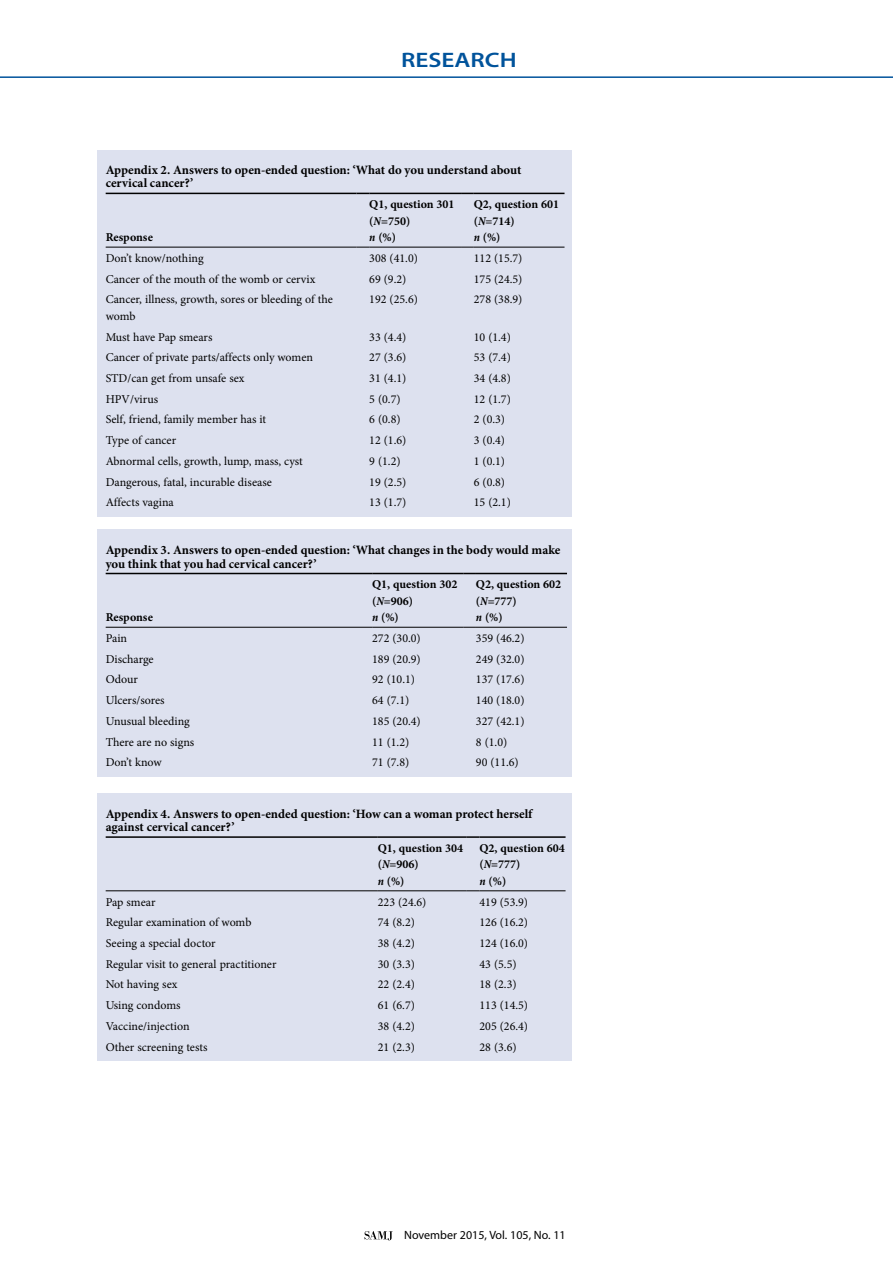
<style>
.page{position:relative;width:893px;height:1263px;background:#fff}
.page>*{position:absolute;margin:0;border:0;box-sizing:border-box;transform-origin:0 0}
.t1{font:600 21px "Myriad Pro";color:#00539b;scale:1.2 1}
.t2{font:700 12.75px/13.5px "Minion Pro";color:#000}
.t3{font:12px/16.5px "Minion Pro";color:#000}
.t4{font:700 12px/16.5px "Minion Pro";color:#000}
.t5{font:12px "Myriad Pro";color:#000}
.s1{font-style:italic;font-stretch:condensed}
</style>
<div class="page">
<hr style="left:0;top:76px;width:893px;height:2px;background:#00539b">
<svg style="left:365px;top:1231px;width:28px;height:9px"></svg>
<div style="left:97px;top:150px;width:475px;height:367px;background:#dde1ef"></div>
<hr style="left:106px;top:193px;width:251px;height:1px;background:#000">
<svg style="left:357px;top:193px;width:12px;height:1px"></svg>
<hr style="left:369px;top:193px;width:92px;height:1px;background:#000">
<svg style="left:461px;top:193px;width:13px;height:1px"></svg>
<hr style="left:474px;top:193px;width:90px;height:1px;background:#000">
<hr style="left:106px;top:247px;width:251px;height:1px;background:#000">
<svg style="left:357px;top:247px;width:12px;height:1px"></svg>
<hr style="left:369px;top:247px;width:92px;height:1px;background:#000">
<svg style="left:461px;top:247px;width:13px;height:1px"></svg>
<hr style="left:474px;top:247px;width:90px;height:1px;background:#000">
<div style="left:97px;top:530px;width:475px;height:247px;background:#dde1ef"></div>
<hr style="left:106px;top:573px;width:266px;height:1px;background:#000">
<hr style="left:372px;top:573px;width:91px;height:1px;background:#000">
<svg style="left:463px;top:573px;width:13px;height:1px"></svg>
<hr style="left:476px;top:573px;width:91px;height:1px;background:#000">
<hr style="left:106px;top:627px;width:266px;height:1px;background:#000">
<hr style="left:372px;top:627px;width:91px;height:1px;background:#000">
<svg style="left:463px;top:627px;width:13px;height:1px"></svg>
<hr style="left:476px;top:627px;width:91px;height:1px;background:#000">
<div style="left:97px;top:794px;width:475px;height:267px;background:#dde1ef"></div>
<hr style="left:106px;top:836px;width:272px;height:2px;background:#000">
<hr style="left:378px;top:836px;width:89px;height:2px;background:#000">
<svg style="left:467px;top:836px;width:12px;height:2px"></svg>
<hr style="left:479px;top:836px;width:87px;height:2px;background:#000">
<hr style="left:106px;top:890px;width:272px;height:1px;background:#000">
<hr style="left:378px;top:890px;width:89px;height:1px;background:#000">
<svg style="left:467px;top:890px;width:12px;height:1px"></svg>
<hr style="left:479px;top:890px;width:87px;height:1px;background:#000">
<h1 class="t1" style="left:401px;top:47px;width:98px">RESEARCH</h1>
<p class="t2" style="left:106px;top:163px;width:417px">Appendix 2. Answers to open-ended question: ‘What do you understand about cervical cancer?’</p>
<p class="t4" style="left:106px;top:229px;width:49px">Response</p>
<p class="t4" style="left:369px;top:196px;width:87px">Q1, question 301 (<span class="s1">N</span>=750)<br><span class="s1">n</span> (%)</p>
<p class="t4" style="left:474px;top:196px;width:87px">Q2, question 601 (<span class="s1">N</span>=714)<br><span class="s1">n</span> (%)</p>
<p class="t3" style="left:106px;top:250px;width:99px">Don’t know/nothing</p>
<p class="t3" style="left:369px;top:250px;width:50px">308 (41.0)</p>
<p class="t3" style="left:474px;top:250px;width:50px">112 (15.7)</p>
<p class="t3" style="left:106px;top:271px;width:211px">Cancer of the mouth of the womb or cervix</p>
<p class="t3" style="left:369px;top:271px;width:39px">69 (9.2)</p>
<p class="t3" style="left:474px;top:271px;width:50px">175 (24.5)</p>
<p class="t3" style="left:106px;top:291px;width:229px">Cancer, illness, growth, sores or bleeding of the womb</p>
<p class="t3" style="left:369px;top:291px;width:50px">192 (25.6)</p>
<p class="t3" style="left:474px;top:291px;width:50px">278 (38.9)</p>
<p class="t3" style="left:106px;top:328px;width:108px">Must have Pap smears</p>
<p class="t3" style="left:369px;top:328px;width:39px">33 (4.4)</p>
<p class="t3" style="left:474px;top:328px;width:39px">10 (1.4)</p>
<p class="t3" style="left:106px;top:349px;width:209px">Cancer of private parts/affects only women</p>
<p class="t3" style="left:369px;top:349px;width:39px">27 (3.6)</p>
<p class="t3" style="left:474px;top:349px;width:39px">53 (7.4)</p>
<p class="t3" style="left:106px;top:370px;width:140px">STD/can get from unsafe sex</p>
<p class="t3" style="left:369px;top:370px;width:39px">31 (4.1)</p>
<p class="t3" style="left:474px;top:370px;width:39px">34 (4.8)</p>
<p class="t3" style="left:106px;top:391px;width:54px">HPV/virus</p>
<p class="t3" style="left:369px;top:391px;width:33px">5 (0.7)</p>
<p class="t3" style="left:474px;top:391px;width:39px">12 (1.7)</p>
<p class="t3" style="left:106px;top:411px;width:162px">Self, friend, family member has it</p>
<p class="t3" style="left:369px;top:411px;width:33px">6 (0.8)</p>
<p class="t3" style="left:474px;top:411px;width:33px">2 (0.3)</p>
<p class="t3" style="left:106px;top:432px;width:72px">Type of cancer</p>
<p class="t3" style="left:369px;top:432px;width:39px">12 (1.6)</p>
<p class="t3" style="left:474px;top:432px;width:33px">3 (0.4)</p>
<p class="t3" style="left:106px;top:453px;width:199px">Abnormal cells, growth, lump, mass, cyst</p>
<p class="t3" style="left:369px;top:453px;width:33px">9 (1.2)</p>
<p class="t3" style="left:474px;top:453px;width:33px">1 (0.1)</p>
<p class="t3" style="left:106px;top:474px;width:168px">Dangerous, fatal, incurable disease</p>
<p class="t3" style="left:369px;top:474px;width:39px">19 (2.5)</p>
<p class="t3" style="left:474px;top:474px;width:33px">6 (0.8)</p>
<p class="t3" style="left:106px;top:494px;width:70px">Affects vagina</p>
<p class="t3" style="left:369px;top:494px;width:39px">13 (1.7)</p>
<p class="t3" style="left:474px;top:494px;width:39px">15 (2.1)</p>
<p class="t2" style="left:106px;top:543px;width:456px">Appendix 3. Answers to open-ended question: ‘What changes in the body would make you think that you had cervical cancer?’</p>
<p class="t4" style="left:106px;top:609px;width:49px">Response</p>
<p class="t4" style="left:372px;top:576px;width:87px">Q1, question 302 (<span class="s1">N</span>=906)<br><span class="s1">n</span> (%)</p>
<p class="t4" style="left:476px;top:576px;width:87px">Q2, question 602 (<span class="s1">N</span>=777)<br><span class="s1">n</span> (%)</p>
<p class="t3" style="left:106px;top:630px;width:23px">Pain</p>
<p class="t3" style="left:372px;top:630px;width:50px">272 (30.0)</p>
<p class="t3" style="left:476px;top:630px;width:50px">359 (46.2)</p>
<p class="t3" style="left:106px;top:651px;width:50px">Discharge</p>
<p class="t3" style="left:372px;top:651px;width:50px">189 (20.9)</p>
<p class="t3" style="left:476px;top:651px;width:50px">249 (32.0)</p>
<p class="t3" style="left:106px;top:671px;width:34px">Odour</p>
<p class="t3" style="left:372px;top:671px;width:44px">92 (10.1)</p>
<p class="t3" style="left:476px;top:671px;width:50px">137 (17.6)</p>
<p class="t3" style="left:106px;top:692px;width:61px">Ulcers/sores</p>
<p class="t3" style="left:372px;top:692px;width:39px">64 (7.1)</p>
<p class="t3" style="left:476px;top:692px;width:50px">140 (18.0)</p>
<p class="t3" style="left:106px;top:713px;width:86px">Unusual bleeding</p>
<p class="t3" style="left:372px;top:713px;width:50px">185 (20.4)</p>
<p class="t3" style="left:476px;top:713px;width:50px">327 (42.1)</p>
<p class="t3" style="left:106px;top:733px;width:90px">There are no signs</p>
<p class="t3" style="left:372px;top:733px;width:39px">11 (1.2)</p>
<p class="t3" style="left:476px;top:733px;width:33px">8 (1.0)</p>
<p class="t3" style="left:106px;top:754px;width:58px">Don’t know</p>
<p class="t3" style="left:372px;top:754px;width:39px">71 (7.8)</p>
<p class="t3" style="left:476px;top:754px;width:44px">90 (11.6)</p>
<p class="t2" style="left:106px;top:806px;width:428px">Appendix 4. Answers to open-ended question: ‘How can a woman protect herself against cervical cancer?’</p>
<p class="t4" style="left:378px;top:839px;width:87px">Q1, question 304 (<span class="s1">N</span>=906)<br><span class="s1">n</span> (%)</p>
<p class="t4" style="left:479px;top:839px;width:87px">Q2, question 604 (<span class="s1">N</span>=777)<br><span class="s1">n</span> (%)</p>
<p class="t3" style="left:106px;top:893px;width:51px">Pap smear</p>
<p class="t3" style="left:378px;top:893px;width:50px">223 (24.6)</p>
<p class="t3" style="left:479px;top:893px;width:50px">419 (53.9)</p>
<p class="t3" style="left:106px;top:914px;width:147px">Regular examination of womb</p>
<p class="t3" style="left:378px;top:914px;width:39px">74 (8.2)</p>
<p class="t3" style="left:479px;top:914px;width:50px">126 (16.2)</p>
<p class="t3" style="left:106px;top:935px;width:112px">Seeing a special doctor</p>
<p class="t3" style="left:378px;top:935px;width:39px">38 (4.2)</p>
<p class="t3" style="left:479px;top:935px;width:50px">124 (16.0)</p>
<p class="t3" style="left:106px;top:956px;width:172px">Regular visit to general practitioner</p>
<p class="t3" style="left:378px;top:956px;width:39px">30 (3.3)</p>
<p class="t3" style="left:479px;top:956px;width:39px">43 (5.5)</p>
<p class="t3" style="left:106px;top:976px;width:73px">Not having sex</p>
<p class="t3" style="left:378px;top:976px;width:39px">22 (2.4)</p>
<p class="t3" style="left:479px;top:976px;width:39px">18 (2.3)</p>
<p class="t3" style="left:106px;top:997px;width:76px">Using condoms</p>
<p class="t3" style="left:378px;top:997px;width:39px">61 (6.7)</p>
<p class="t3" style="left:479px;top:997px;width:50px">113 (14.5)</p>
<p class="t3" style="left:106px;top:1018px;width:85px">Vaccine/injection</p>
<p class="t3" style="left:378px;top:1018px;width:39px">38 (4.2)</p>
<p class="t3" style="left:479px;top:1018px;width:50px">205 (26.4)</p>
<p class="t3" style="left:106px;top:1038px;width:103px">Other screening tests</p>
<p class="t3" style="left:378px;top:1038px;width:39px">21 (2.3)</p>
<p class="t3" style="left:479px;top:1038px;width:39px">28 (3.6)</p>
<p class="t5" style="left:404px;top:1228px;width:163px">November 2015, Vol. 105, No. 11</p>
</div>
